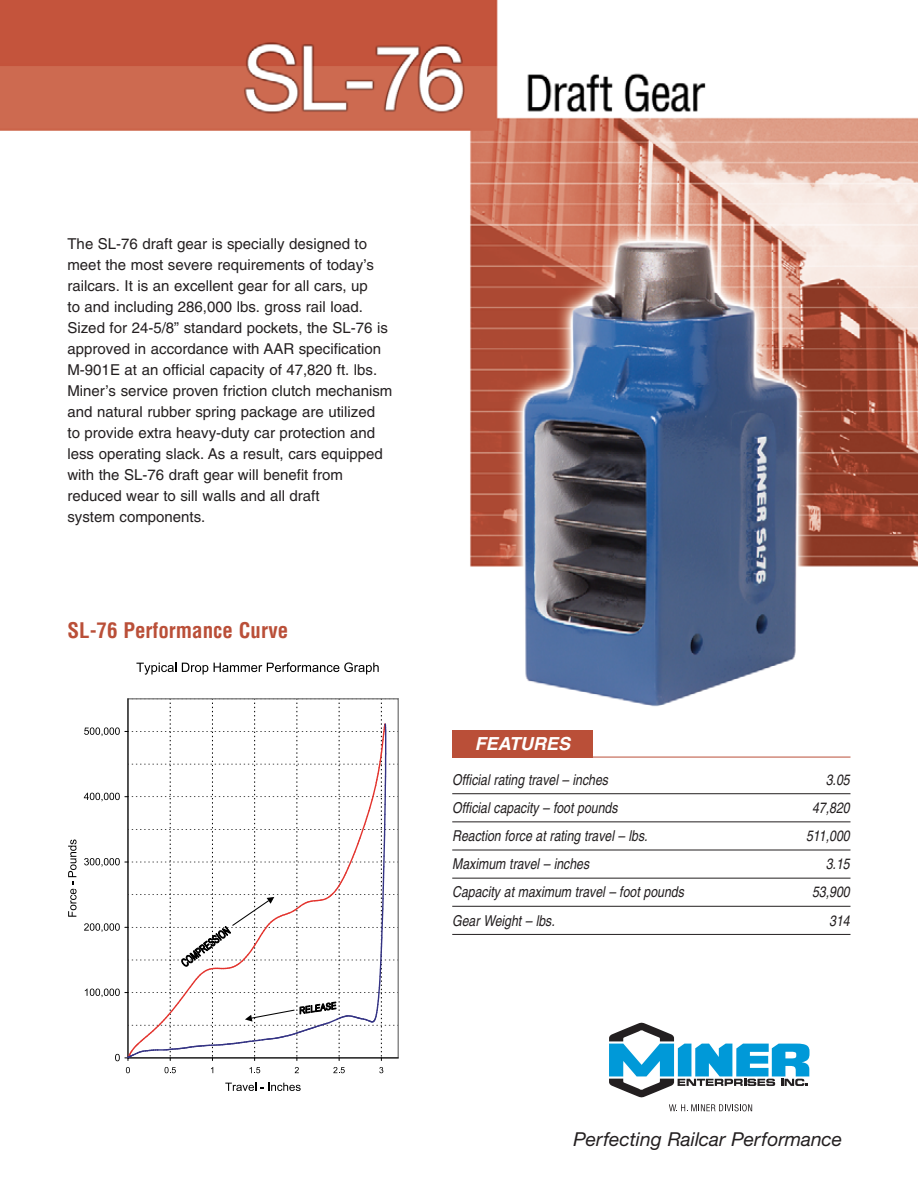
<style>
.page{position:relative;width:918px;height:1188px;background:#fff}
.page>*{position:absolute;margin:0;border:0;box-sizing:border-box;transform-origin:0 0}
.t1{font:700 condensed 21px "Helvetica";color:#ba4f38}
.t2{font:italic 19.2px "Helvetica Neue";color:#231f20}
.t3{font:italic 700 18px "Helvetica";color:#fff}
.t4{font:15px/21px "Helvetica";color:#231f20}
.t5{font:italic 15px "Helvetica";color:#231f20;scale:.82 1}
</style>
<div class="page">
<img style="left:0;top:0;width:918px;height:707px">
<div style="left:452px;top:730px;width:141px;height:28px;background:#ba4f38"></div>
<hr style="left:452px;top:757px;width:399px;height:1px;background:#ba4f38">
<svg style="left:136px;top:663px;width:40px;height:12px"></svg>
<svg style="left:182px;top:663px;width:26px;height:11px"></svg>
<svg style="left:214px;top:662px;width:165px;height:12px"></svg>
<svg style="left:126px;top:1067px;width:4px;height:6px"></svg>
<svg style="left:165px;top:1067px;width:11px;height:6px"></svg>
<svg style="left:250px;top:1067px;width:10px;height:6px"></svg>
<svg style="left:295px;top:1067px;width:4px;height:6px"></svg>
<svg style="left:333px;top:1067px;width:12px;height:6px"></svg>
<svg style="left:379px;top:1067px;width:4px;height:6px"></svg>
<svg style="left:225px;top:1083px;width:76px;height:8px"></svg>
<svg style="left:68px;top:840px;width:9px;height:77px"></svg>
<svg style="left:84px;top:698px;width:314px;height:363px"></svg>
<hr style="left:452px;top:793px;width:399px;height:1px;background:#231f20">
<hr style="left:452px;top:822px;width:399px;height:1px;background:#231f20">
<hr style="left:452px;top:850px;width:399px;height:1px;background:#231f20">
<hr style="left:452px;top:878px;width:399px;height:1px;background:#231f20">
<hr style="left:452px;top:906px;width:399px;height:1px;background:#231f20">
<hr style="left:452px;top:934px;width:399px;height:1px;background:#231f20">
<svg style="left:669px;top:1104px;width:83px;height:7px"></svg>
<svg style="left:609px;top:1023px;width:201px;height:74px"></svg>
<p class="t4" style="left:68px;top:235px;width:326px">The SL-76 draft gear is specially designed to meet the most severe requirements of today’s railcars. It is an excellent gear for all cars, up<br>to and including 286,000 lbs. gross rail load.<br>Sized for 24-5/8” standard pockets, the SL-76 is approved in accordance with AAR specification M-901E at an official capacity of 47,820 ft. lbs.<br>Miner’s service proven friction clutch mechanism and natural rubber spring package are utilized<br>to provide extra heavy-duty car protection and less operating slack. As a result, cars equipped with the SL-76 draft gear will benefit from reduced wear to sill walls and all draft<br>system components.</p>
<h1 class="t1" style="left:68px;top:622px;width:222px">SL-76 Performance Curve</h1>
<p class="t3" style="left:475px;top:737px;width:100px">FEATURES</p>
<p class="t5" style="left:452px;top:774px;width:194px">Official rating travel – inches</p>
<p class="t5" style="left:826px;top:774px;width:34px">3.05</p>
<p class="t5" style="left:452px;top:802px;width:206px">Official capacity – foot pounds</p>
<p class="t5" style="left:812px;top:802px;width:50px">47,820</p>
<p class="t5" style="left:452px;top:830px;width:243px">Reaction force at rating travel – lbs.</p>
<p class="t5" style="left:806px;top:830px;width:58px">511,000</p>
<p class="t5" style="left:452px;top:859px;width:172px">Maximum travel – inches</p>
<p class="t5" style="left:826px;top:859px;width:34px">3.15</p>
<p class="t5" style="left:452px;top:887px;width:287px">Capacity at maximum travel – foot pounds</p>
<p class="t5" style="left:812px;top:887px;width:50px">53,900</p>
<p class="t5" style="left:452px;top:915px;width:130px">Gear Weight – lbs.</p>
<p class="t5" style="left:829px;top:915px;width:29px">314</p>
<p class="t2" style="left:573px;top:1132px;width:270px">Perfecting Railcar Performance</p>
</div>
